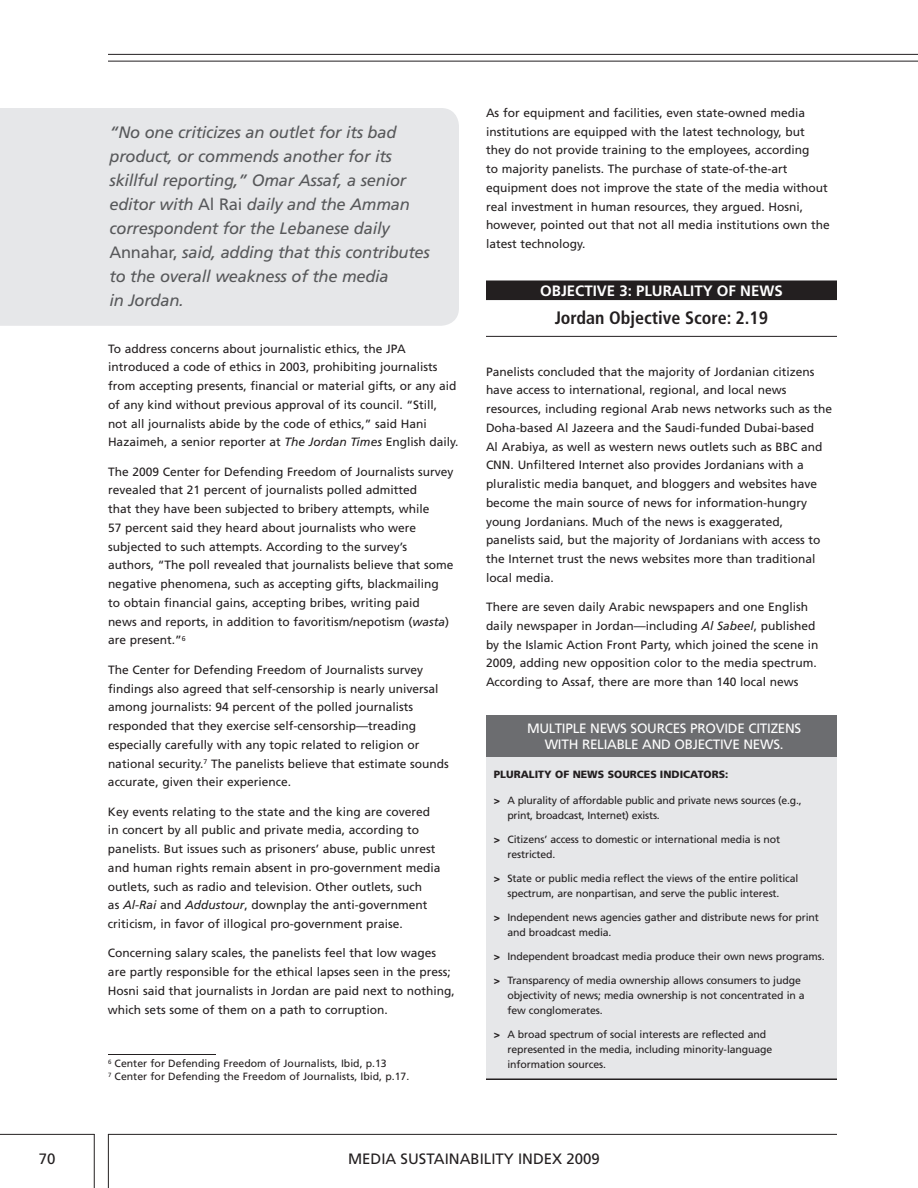
<style>
.page{position:relative;width:918px;height:1188px;background:#fff}
.page>*{position:absolute;margin:0;border:0;box-sizing:border-box;transform-origin:0 0}
.t1{font:700 condensed 18px "Frutiger LT Std";color:#231f20}
.t2{font:italic 16.5px/24px "Frutiger LT Std";letter-spacing:-.015em;color:#57585a}
.t3{font:15px "Frutiger LT Std";color:#231f20}
.t4{font:700 15px "Frutiger LT Std";color:#fff}
.t5{font:13.5px "Frutiger LT Std";letter-spacing:-.02em;color:#fff}
.t6{font:12px/18.8px "Frutiger LT Std";color:#231f20}
.t7{font:10.5px/15px "Frutiger LT Std";letter-spacing:-.01em;color:#231f20}
.t8{font:900 10.5px "Frutiger LT Std";color:#231f20}
.s1{font-style:normal}
.s2{font-style:italic}
.s3{font-weight:900}
</style>
<div class="page">
<hr style="left:108px;top:1134px;width:729px;height:1px;background:#231f20">
<hr style="left:0;top:1134px;width:94px;height:1px;background:#231f20">
<hr style="left:94px;top:1134px;width:1px;height:54px;background:#231f20">
<hr style="left:108px;top:1134px;width:1px;height:54px;background:#231f20">
<hr style="left:108px;top:61px;width:810px;height:1px;background:#231f20">
<hr style="left:108px;top:54px;width:810px;height:1px;background:#231f20">
<div style="left:486px;top:280px;width:351px;height:16px;background:#231f20"></div>
<div style="left:486px;top:295px;width:351px;height:5px;background:#231f20"></div>
<hr style="left:486px;top:336px;width:351px;height:1px;background:#231f20">
<hr style="left:108px;top:1054px;width:108px;height:1px;background:#231f20">
<div style="left:0;top:108px;width:459px;height:218px;background:#e6e7e9"></div>
<div style="left:486px;top:749px;width:351px;height:330px;background:#e6e7e9"></div>
<div style="left:486px;top:715px;width:351px;height:42px;background:#6c6d70"></div>
<hr style="left:486px;top:1078px;width:351px;height:2px;background:#231f20">
<p class="t2" style="left:110px;top:121px;width:322px">“No one criticizes an outlet for its bad product, or commends another for its skillful reporting,” Omar Assaf, a senior editor with <span class="s1">Al Rai</span> daily and the Amman correspondent for the Lebanese daily <span class="s1">Annahar,</span> said, adding that this contributes to the overall weakness of the media<br>in Jordan.</p>
<p class="t6" style="left:108px;top:339px;width:352px">To address concerns about journalistic ethics, the JPA introduced a code of ethics in 2003, prohibiting journalists from accepting presents, financial or material gifts, or any aid of any kind without previous approval of its council. “Still, not all journalists abide by the code of ethics,” said Hani Hazaimeh, a senior reporter at <span class="s2">The Jordan Times</span> English daily.</p>
<p class="t6" style="left:108px;top:462px;width:347px">The 2009 Center for Defending Freedom of Journalists survey revealed that 21 percent of journalists polled admitted<br>that they have been subjected to bribery attempts, while<br>57 percent said they heard about journalists who were subjected to such attempts. According to the survey’s authors, “The poll revealed that journalists believe that some negative phenomena, such as accepting gifts, blackmailing to obtain financial gains, accepting bribes, writing paid<br>news and reports, in addition to favoritism/nepotism (<span class="s2">wasta</span>) are present.”<sup>6</sup></p>
<p class="t6" style="left:108px;top:660px;width:342px">The Center for Defending Freedom of Journalists survey findings also agreed that self-censorship is nearly universal among journalists: 94 percent of the polled journalists responded that they exercise self-censorship—treading especially carefully with any topic related to religion or national security.<sup>7</sup> The panelists believe that estimate sounds accurate, given their experience.</p>
<p class="t6" style="left:108px;top:802px;width:334px">Key events relating to the state and the king are covered in concert by all public and private media, according to panelists. But issues such as prisoners’ abuse, public unrest and human rights remain absent in pro-government media outlets, such as radio and television. Other outlets, such<br>as <span class="s2">Al-Rai</span> and <span class="s2">Addustour</span>, downplay the anti-government criticism, in favor of illogical pro-government praise.</p>
<p class="t6" style="left:108px;top:944px;width:348px">Concerning salary scales, the panelists feel that low wages are partly responsible for the ethical lapses seen in the press; Hosni said that journalists in Jordan are paid next to nothing, which sets some of them on a path to corruption.</p>
<p class="t7" style="left:108px;top:1057px;width:303px;line-height:12.8px"><sup>6</sup> Center for Defending Freedom of Journalists, Ibid, p.13<br><sup>7</sup> Center for Defending the Freedom of Journalists, Ibid, p.17.</p>
<p class="t6" style="left:486px;top:104px;width:345px">As for equipment and facilities, even state-owned media institutions are equipped with the latest technology, but they do not provide training to the employees, according<br>to majority panelists. The purchase of state-of-the-art equipment does not improve the state of the media without real investment in human resources, they argued. Hosni, however, pointed out that not all media institutions own the latest technology.</p>
<p class="t4" style="left:540px;top:281px;width:21px">OBJECTIVE</p>
<p class="t4" style="left:619px;top:281px;width:35px">3: PLURALITY</p>
<p class="t4" style="left:717px;top:281px;width:66px">OF NEWS</p>
<h1 class="t1" style="left:555px;top:307px;width:215px">Jordan Objective Score: 2.19</h1>
<p class="t6" style="left:486px;top:362px;width:348px">Panelists concluded that the majority of Jordanian citizens have access to international, regional, and local news resources, including regional Arab news networks such as the Doha-based Al Jazeera and the Saudi-funded Dubai-based<br>Al Arabiya, as well as western news outlets such as BBC and CNN . Unfiltered Internet also provides Jordanians with a pluralistic media banquet, and bloggers and websites have become the main source of news for information-hungry young Jordanians. Much of the news is exaggerated, panelists said, but the majority of Jordanians with access to the Internet trust the news websites more than traditional local media.</p>
<p class="t6" style="left:486px;top:598px;width:334px">There are seven daily Arabic newspapers and one English daily newspaper in Jordan—including <span class="s2">Al Sabeel</span>, published by the Islamic Action Front Party, which joined the scene in 2009, adding new opposition color to the media spectrum.<br>According to Assaf, there are more than 140 local news</p>
<p class="t5" style="left:527px;top:720px;width:20px">Multi</p>
<p class="t5" style="left:565px;top:720px;width:44px">ple news</p>
<p class="t5" style="left:631px;top:720px;width:43px">sources</p>
<p class="t5" style="left:690px;top:720px;width:66px">provi de citize</p>
<p class="t5" style="left:785px;top:720px;width:16px">ns</p>
<p class="t5" style="left:545px;top:737px;width:10px">with</p>
<p class="t5" style="left:582px;top:737px;width:43px">reliable</p>
<p class="t5" style="left:642px;top:737px;width:51px">and objective</p>
<p class="t5" style="left:743px;top:737px;width:19px">news</p>
<p class="t5" style="left:780px;top:737px;width:5px">.</p>
<p class="t8" style="left:494px;top:768px;width:236px">PLURALITY OF NEWS SOURCES INDICATORS:</p>
<p class="t7" style="left:507px;top:793px;width:296px;text-indent:-14px"><span class="s3">&gt;</span> A plurality of affordable public and private news sources (e.g., print, broadcast, Internet) exists.</p>
<p class="t7" style="left:507px;top:832px;width:274px;text-indent:-14px"><span class="s3">&gt;</span> Citizens’ access to domestic or international media is not restricted.</p>
<p class="t7" style="left:494px;top:871px;width:306px;text-align:center"><span class="s3">&gt;</span> State or public media reflect the views of the entire political spectrum, are nonpartisan, and serve the public interest.</p>
<p class="t7" style="left:507px;top:910px;width:313px;text-indent:-14px"><span class="s3">&gt;</span> Independent news agencies gather and distribute news for print and broadcast media.</p>
<p class="t7" style="left:494px;top:949px;width:332px"><span class="s3">&gt;</span> Independent broadcast media produce their own news programs.</p>
<p class="t7" style="left:507px;top:973px;width:299px;text-indent:-14px"><span class="s3">&gt;</span> Transparency of media ownership allows consumers to judge objectivity of news; media ownership is not concentrated in a few conglomerates.</p>
<p class="t7" style="left:507px;top:1027px;width:266px;text-indent:-14px"><span class="s3">&gt;</span> A broad spectrum of social interests are reflected and represented in the media, including minority-language information sources.</p>
<p class="t3" style="left:39px;top:1150px;width:18px">70</p>
<p class="t3" style="left:348px;top:1150px;width:253px">MEDIA SUSTAINABILITY INDEX 2009</p>
</div>
